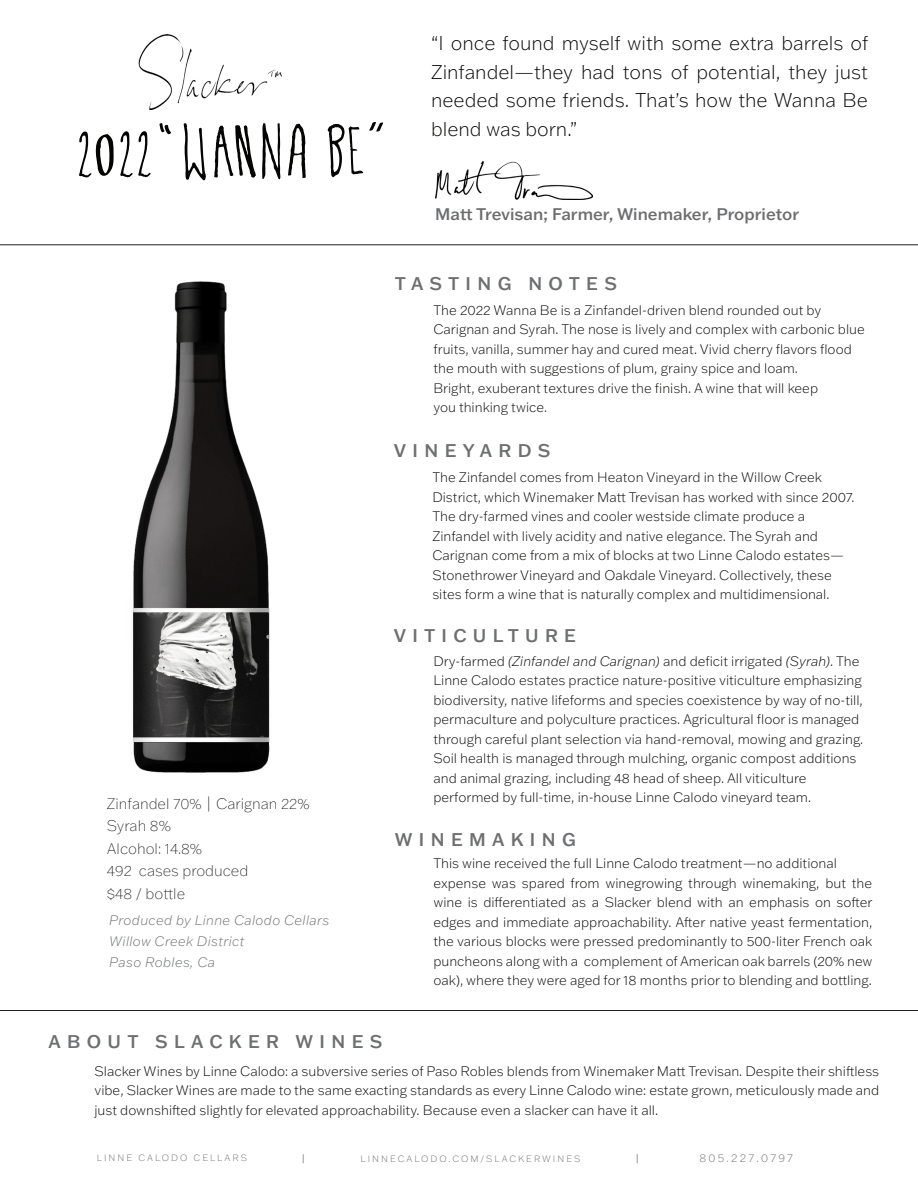
<style>
.page{position:relative;width:918px;height:1188px;background:#fff}
.page>*{position:absolute;margin:0;border:0;box-sizing:border-box;transform-origin:0 0}
.t1{font:300 expanded 19.5px/28.5px "Franklin Gothic ATF";color:#040503;text-align:justify}
.t2{font:500 18px "Franklin Gothic ATF";letter-spacing:.35em;color:#6d6f70}
.t3{font:500 16.5px "Franklin Gothic ATF";color:#6d6e70}
.t4{font:100 15px "Franklin Gothic ATF";color:#040503}
.t5{font:300 expanded 13.5px/19.5px "Franklin Gothic ATF";color:#040503}
.t6{font:italic 300 expanded 13.5px "Franklin Gothic ATF";letter-spacing:.02em;color:#6d6f70}
.t7{font:300 expanded 10.5px "Franklin Gothic ATF";letter-spacing:.22em;color:#6e6f71}
.t8{font:300 expanded 9px "Franklin Gothic ATF";letter-spacing:.22em;color:#6e6f71}
.t9{font:9px "Garamond Premr Pro Capt";color:#6e6f71}
.s1{font-style:italic}
</style>
<div class="page">
<img style="left:138px;top:35px;width:144px;height:74px">
<hr style="left:0;top:244px;width:918px;height:1px;background:#231f20">
<hr style="left:0;top:1010px;width:918px;height:1px;background:#231f20">
<img style="left:436px;top:161px;width:156px;height:38px">
<img style="left:133px;top:281px;width:137px;height:491px">
<svg style="left:214px;top:125px;width:42px;height:53px"></svg>
<svg style="left:262px;top:123px;width:18px;height:57px"></svg>
<svg style="left:159px;top:123px;width:12px;height:11px"></svg>
<svg style="left:184px;top:123px;width:22px;height:57px"></svg>
<svg style="left:328px;top:122px;width:55px;height:55px"></svg>
<svg style="left:288px;top:124px;width:18px;height:54px"></svg>
<svg style="left:79px;top:131px;width:72px;height:47px"></svg>
<p class="t1" style="left:431px;top:29px;width:439px">“I once found myself with some extra barrels of Zinfandel—they had tons of potential, they just needed some friends. That’s how the Wanna Be blend was born.”</p>
<p class="t3" style="left:435px;top:203px;width:365px">Matt Trevisan; Farmer, Winemaker, Proprietor</p>
<p class="t2" style="left:395px;top:271px;width:224px">TASTING NOTES</p>
<p class="t5" style="left:433px;top:300px;width:389px">The 2022 Wanna Be is a Zinfandel-driven blend rounded out by</p>
<p class="t5" style="left:433px;top:319px;width:433px">Carignan and Syrah. The nose is lively and complex with carbonic blue fruits, vanilla, summer hay and cured meat. Vivid cherry flavors flood the mouth with suggestions of plum, grainy spice and loam.</p>
<p class="t5" style="left:433px;top:378px;width:386px">Bright, exuberant textures drive the finish. A wine that will keep</p>
<p class="t5" style="left:433px;top:397px;width:115px">you thinking twice.</p>
<p class="t2" style="left:394px;top:439px;width:158px">VINEYARDS</p>
<p class="t5" style="left:432px;top:468px;width:391px">The Zinfandel comes from Heaton Vineyard in the Willow Creek</p>
<p class="t5" style="left:432px;top:487px;width:424px">District, which Winemaker Matt Trevisan has worked with since 2007.<br>The dry-farmed vines and cooler westside climate produce a</p>
<p class="t5" style="left:432px;top:526px;width:387px">Zinfandel with lively acidity and native elegance. The Syrah and</p>
<p class="t5" style="left:432px;top:546px;width:413px">Carignan come from a mix of blocks at two Linne Calodo estates—<br>Stonethrower Vineyard and Oakdale Vineyard. Collectively, these</p>
<p class="t5" style="left:432px;top:585px;width:399px">sites form a wine that is naturally complex and multidimensional.</p>
<p class="t4" style="left:107px;top:794px;width:204px">Zinfandel 70% | Carignan 22%</p>
<p class="t4" style="left:107px;top:816px;width:66px">Syrah 8%</p>
<p class="t4" style="left:107px;top:839px;width:97px">Alcohol: 14.8%</p>
<p class="t4" style="left:107px;top:861px;width:143px">492 cases produced</p>
<p class="t4" style="left:107px;top:884px;width:80px">$48 / bottle</p>
<p class="t6" style="left:109px;top:911px;width:222px">Produced by Linne Calodo Cellars</p>
<p class="t6" style="left:109px;top:932px;width:137px">Willow Creek District</p>
<p class="t6" style="left:109px;top:953px;width:107px">Paso Robles, Ca</p>
<p class="t2" style="left:394px;top:624px;width:184px">VITICULTURE</p>
<p class="t5" style="left:433px;top:651px;width:431px">Dry-farmed <span class="s1">(Zinfandel and Carignan)</span> and deficit irrigated <span class="s1">(Syrah)</span>. The Linne Calodo estates practice nature-positive viticulture emphasizing biodiversity, native lifeforms and species coexistence by way of no-till, permaculture and polyculture practices. Agricultural floor is managed through careful plant selection via hand-removal, mowing and grazing.<br>Soil health is managed through mulching, organic compost additions and animal grazing, including 48 head of sheep. All viticulture</p>
<p class="t5" style="left:433px;top:787px;width:379px">performed by full-time, in-house Linne Calodo vineyard team.</p>
<p class="t2" style="left:395px;top:827px;width:183px">WINEMAKING</p>
<p class="t5" style="left:433px;top:853px;width:405px">This wine received the full Linne Calodo treatment—no additional</p>
<p class="t5" style="left:433px;top:873px;width:441px;text-align:justify">expense was spared from winegrowing through winemaking, but the wine is differentiated as a Slacker blend with an emphasis on softer edges and immediate approachability. After native yeast fermentation, the various blocks were pressed predominantly to 500-liter French oak puncheons along with a complement of American oak barrels (20% new oak), where they were aged for 18 months prior to blending and bottling.</p>
<p class="t2" style="left:49px;top:1029px;width:335px">ABOUT SLACKER WINES</p>
<p class="t5" style="left:94px;top:1061px;width:786px;text-align:justify">Slacker Wines by Linne Calodo: a subversive series of Paso Robles blends from Winemaker Matt Trevisan. Despite their shiftless vibe, Slacker Wines are made to the same exacting standards as every Linne Calodo wine: estate grown, meticulously made and just downshifted slightly for elevated approachability. Because even a slacker can have it all.</p>
<p class="t8" style="left:97px;top:1152px;width:152px">LINNE CALODO CELLARS</p>
<p class="t9" style="left:302px;top:1153px;width:4px">|</p>
<p class="t8" style="left:361px;top:1152px;width:221px">LINNECALODO.COM/SLACKERWINES</p>
<p class="t9" style="left:636px;top:1153px;width:4px">|</p>
<p class="t7" style="left:699px;top:1152px;width:95px">805.227.0797</p>
</div>
